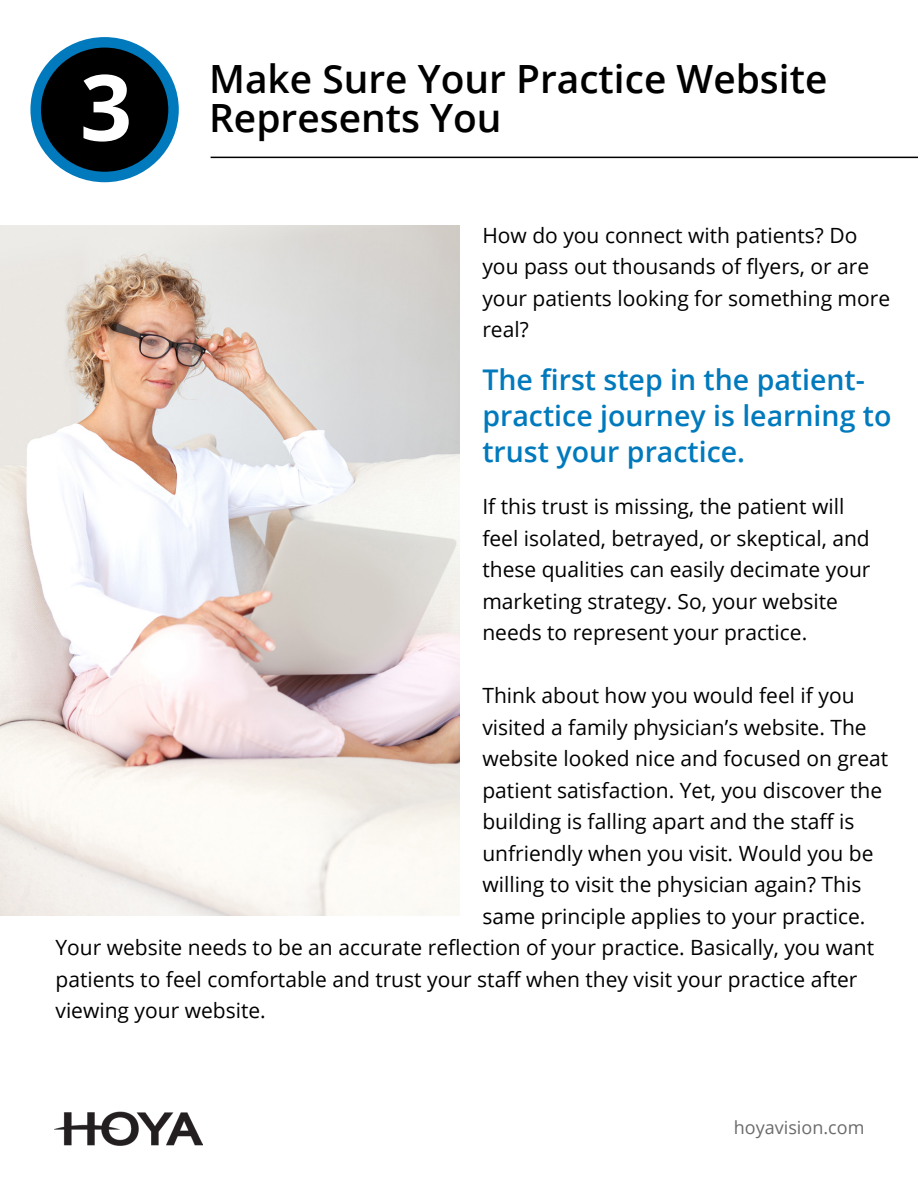
<style>
.page{position:relative;width:918px;height:1188px;background:#fff}
.page>*{position:absolute;margin:0;border:0;box-sizing:border-box;transform-origin:0 0}
.t1{font:700 91.5px "Open Sans";color:#fff}
.t2{font:600 38.85px/39px "Open Sans";color:#000}
.t3{font:600 28.5px/36px "Open Sans";color:#007abd}
.t4{font:21px/31.5px "Open Sans";color:#000}
.t5{font:18px "Open Sans";color:#6b6b6b}
</style>
<div class="page">
<div style="left:36px;top:42px;width:138px;height:135px;background:#000;border-radius:50%"></div>
<div style="left:30px;top:37px;width:149px;height:145px;border:10px solid #007abd;border-radius:50%"></div>
<hr style="left:211px;top:157px;width:707px;height:1px;background:#000">
<img style="left:0;top:225px;width:460px;height:690px">
<img style="left:54px;top:1111px;width:148px;height:35px">
<h1 class="t1" style="left:80px;top:43px;width:54px">3</h1>
<h2 class="t2" style="left:209px;top:59px;width:620px">Make Sure Your Practice Website<br>Represents You</h2>
<p class="t4" style="left:482px;top:219px;width:409px">How do you connect with patients? Do you pass out thousands of flyers, or are your patients looking for something more real?</p>
<h3 class="t3" style="left:482px;top:361px;width:411px">The first step in the patient&shy;practice journey is learning to trust your practice.</h3>
<p class="t4" style="left:482px;top:490px;width:390px">If this trust is missing, the patient will feel isolated, betrayed, or skeptical, and these qualities can easily decimate your marketing strategy. So, your website needs to represent your practice.</p>
<p class="t4" style="left:482px;top:679px;width:374px">Think about how you would feel if you</p>
<p class="t4" style="left:482px;top:711px;width:386px">visited a family physician’s website. The</p>
<p class="t4" style="left:482px;top:742px;width:407px">website looked nice and focused on great</p>
<p class="t4" style="left:482px;top:774px;width:401px">patient satisfaction. Yet, you discover the</p>
<p class="t4" style="left:482px;top:805px;width:374px">building is falling apart and the staff is</p>
<p class="t4" style="left:482px;top:837px;width:393px">unfriendly when you visit. Would you be</p>
<p class="t4" style="left:482px;top:868px;width:380px">willing to visit the physician again? This</p>
<p class="t4" style="left:482px;top:900px;width:385px">same principle applies to your practice.</p>
<p class="t4" style="left:55px;top:931px;width:820px">Your website needs to be an accurate reflection of your practice. Basically, you want</p>
<p class="t4" style="left:55px;top:963px;width:803px">patients to feel comfortable and trust your staff when they visit your practice after</p>
<p class="t4" style="left:55px;top:994px;width:212px">viewing your website.</p>
<p class="t5" style="left:734px;top:1115px;width:132px">hoyavision.com</p>
</div>
